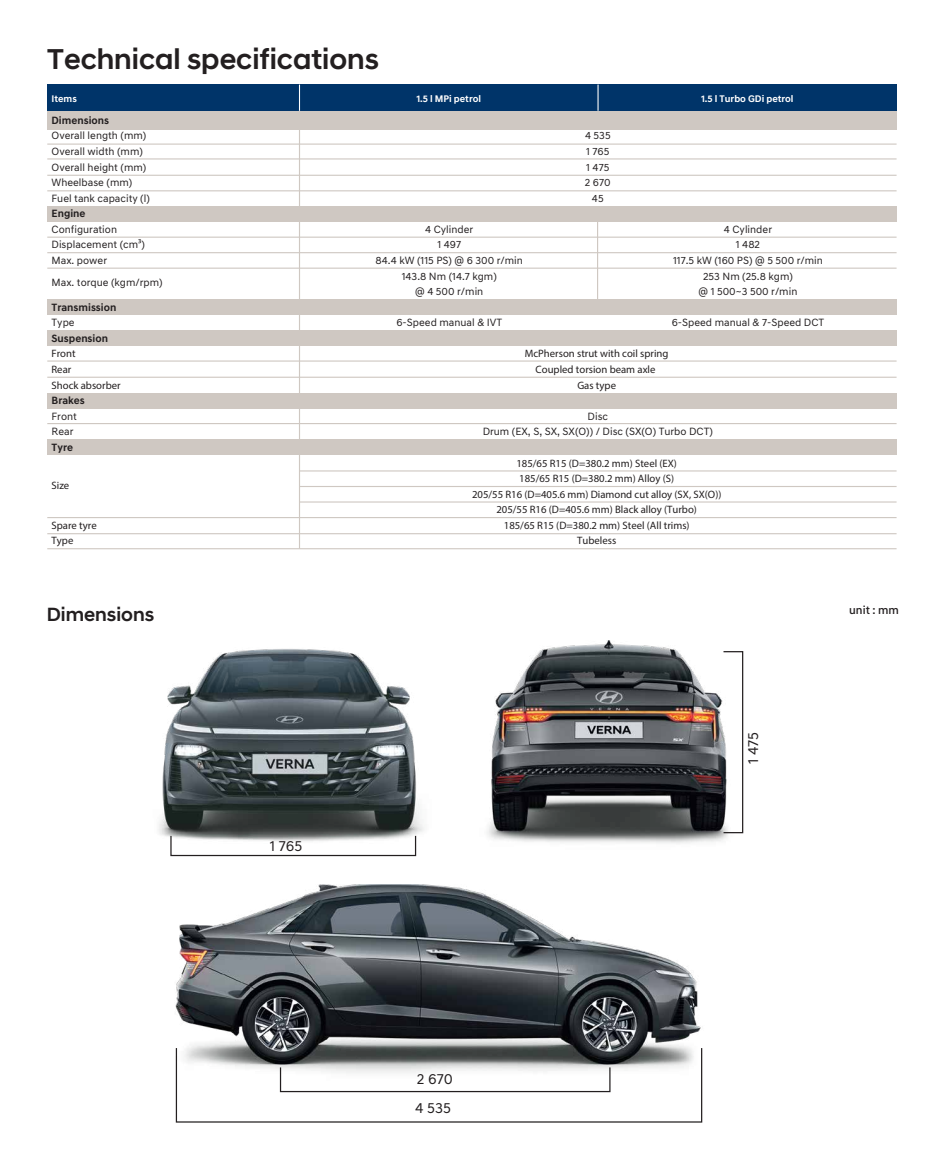
<style>
.page{position:relative;width:945px;height:1166px;background:#fff}
.page>*{position:absolute;margin:0;border:0;box-sizing:border-box;transform-origin:0 0}
.t1{font:500 29.22px "Hyundai Sans Head";color:#231f20}
.t2{font:500 19.51px "Hyundai Sans Head";color:#231f20}
.t3{font:14.96px "Hyundai Sans Text";color:#231f20}
.t4{font:500 11.72px "Hyundai Sans Text";color:#231f20}
.t5{font:10.67px "Hyundai Sans Text";color:#231f20}
.t6{font:10.67px/15.6px "Myriad Pro";color:#231f20;text-align:center}
.t7{font:700 10.67px "Hyundai Sans Text";color:#231f20}
.t8{font:700 9.71px "Hyundai Sans Text";color:#fff}
.s1{font-family:"Myriad Pro"}
</style>
<div class="page">
<div style="left:280px;top:1066px;width:331px;height:26px;border:1px solid #231f20"></div>
<img style="left:175px;top:884px;width:528px;height:196px">
<div style="left:170px;top:835px;width:246px;height:21px;border:1px solid #231f20"></div>
<img style="left:158px;top:649px;width:266px;height:194px">
<div style="left:723px;top:651px;width:20px;height:182px;border:1px solid #231f20"></div>
<img style="left:487px;top:640px;width:253px;height:204px">
<hr style="left:299px;top:130px;width:1px;height:419px;background:#cfc8c2">
<div style="left:47px;top:111px;width:850px;height:19px;background:#cfc8c2"></div>
<div style="left:47px;top:206px;width:850px;height:16px;background:#cfc8c2"></div>
<div style="left:47px;top:299px;width:850px;height:16px;background:#cfc8c2"></div>
<div style="left:47px;top:330px;width:850px;height:16px;background:#cfc8c2"></div>
<div style="left:47px;top:392px;width:850px;height:16px;background:#cfc8c2"></div>
<div style="left:47px;top:439px;width:850px;height:16px;background:#cfc8c2"></div>
<div style="left:47px;top:85px;width:850px;height:26px;background:#003469"></div>
<hr style="left:47px;top:143px;width:850px;height:2px;background:#cfc8c2">
<hr style="left:47px;top:158px;width:850px;height:1px;background:#cfc8c2">
<hr style="left:47px;top:175px;width:850px;height:1px;background:#cfc8c2">
<hr style="left:47px;top:190px;width:850px;height:1px;background:#cfc8c2">
<hr style="left:47px;top:237px;width:850px;height:1px;background:#cfc8c2">
<hr style="left:47px;top:252px;width:850px;height:1px;background:#cfc8c2">
<hr style="left:47px;top:267px;width:850px;height:2px;background:#cfc8c2">
<hr style="left:47px;top:377px;width:850px;height:1px;background:#cfc8c2">
<hr style="left:47px;top:423px;width:850px;height:1px;background:#cfc8c2">
<hr style="left:47px;top:360px;width:850px;height:1px;background:#cfc8c2">
<hr style="left:47px;top:548px;width:850px;height:1px;background:#cfc8c2">
<hr style="left:47px;top:533px;width:850px;height:1px;background:#cfc8c2">
<hr style="left:47px;top:517px;width:850px;height:1px;background:#cfc8c2">
<hr style="left:300px;top:501px;width:597px;height:1px;background:#cfc8c2">
<hr style="left:300px;top:486px;width:597px;height:1px;background:#cfc8c2">
<hr style="left:300px;top:470px;width:597px;height:1px;background:#cfc8c2">
<svg style="left:299px;top:85px;width:1px;height:26px"></svg>
<svg style="left:598px;top:85px;width:1px;height:26px"></svg>
<hr style="left:597px;top:222px;width:1px;height:77px;background:#cfc8c2">
<h1 class="t1" style="left:47px;top:42px;width:333px">Technical specifications</h1>
<p class="t8" style="left:52px;top:93px;width:27px">Items</p>
<p class="t8" style="left:416px;top:93px;width:66px">1.5 l MPi petrol</p>
<p class="t8" style="left:701px;top:93px;width:94px">1.5 l Turbo GDi petrol</p>
<p class="t7" style="left:52px;top:114px;width:59px">Dimensions</p>
<p class="t5" style="left:52px;top:129px;width:96px">Overall length (mm)</p>
<p class="t5" style="left:585px;top:129px;width:27px">4 535</p>
<p class="t5" style="left:52px;top:145px;width:93px">Overall width (mm)</p>
<p class="t5" style="left:586px;top:145px;width:25px">1 765</p>
<p class="t5" style="left:52px;top:160px;width:96px">Overall height (mm)</p>
<p class="t5" style="left:586px;top:160px;width:25px">1 475</p>
<p class="t5" style="left:52px;top:176px;width:82px">Wheelbase (mm)</p>
<p class="t5" style="left:585px;top:176px;width:27px">2 670</p>
<p class="t5" style="left:52px;top:192px;width:100px">Fuel tank capacity (l)</p>
<p class="t5" style="left:592px;top:192px;width:13px">45</p>
<p class="t7" style="left:52px;top:207px;width:35px">Engine</p>
<p class="t5" style="left:52px;top:223px;width:67px">Configuration</p>
<p class="t5" style="left:425px;top:223px;width:50px">4 Cylinder</p>
<p class="t5" style="left:724px;top:223px;width:50px">4 Cylinder</p>
<p class="t5" style="left:52px;top:238px;width:95px">Displacement (cm<span class="s1">³</span>)</p>
<p class="t5" style="left:437px;top:238px;width:25px">1 497</p>
<p class="t5" style="left:736px;top:238px;width:26px">1 482</p>
<p class="t5" style="left:52px;top:254px;width:57px">Max. power</p>
<p class="t5" style="left:376px;top:254px;width:149px">84.4 kW (115 PS) @ 6 300 r/min</p>
<p class="t5" style="left:673px;top:254px;width:151px">117.5 kW (160 PS) @ 5 500 r/min</p>
<p class="t5" style="left:52px;top:276px;width:113px">Max. torque (kgm/rpm)</p>
<p class="t5" style="left:402px;top:269px;width:97px">143.8 Nm (14.7 kgm)</p>
<p class="t5" style="left:703px;top:269px;width:91px">253 Nm (25.8 kgm)</p>
<p class="t5" style="left:415px;top:285px;width:70px">@ 4 500 r/min</p>
<p class="t5" style="left:699px;top:285px;width:100px">@ 1 500~3 500 r/min</p>
<p class="t7" style="left:52px;top:300px;width:66px">Transmission</p>
<p class="t5" style="left:52px;top:316px;width:25px">Type</p>
<p class="t5" style="left:396px;top:316px;width:107px">6-Speed manual &amp; IVT</p>
<p class="t5" style="left:672px;top:316px;width:154px">6-Speed manual &amp; 7-Speed DCT</p>
<p class="t7" style="left:52px;top:332px;width:58px">Suspension</p>
<p class="t6" style="left:52px;top:346px;width:26px">Front</p>
<p class="t6" style="left:525px;top:346px;width:145px">McPherson strut with coil spring</p>
<p class="t6" style="left:52px;top:361px;width:21px">Rear</p>
<p class="t6" style="left:536px;top:361px;width:121px">Coupled torsion beam axle</p>
<p class="t6" style="left:52px;top:377px;width:71px">Shock absorber</p>
<p class="t6" style="left:577px;top:377px;width:40px">Gas type</p>
<p class="t7" style="left:52px;top:394px;width:35px">Brakes</p>
<p class="t5" style="left:52px;top:410px;width:27px">Front</p>
<p class="t5" style="left:588px;top:410px;width:22px">Disc</p>
<p class="t5" style="left:52px;top:425px;width:23px">Rear</p>
<p class="t5" style="left:483px;top:425px;width:232px">Drum (EX, S, SX, SX(O)) / Disc (SX(O) Turbo DCT)</p>
<p class="t7" style="left:52px;top:441px;width:23px">Tyre</p>
<p class="t6" style="left:52px;top:478px;width:19px">Size</p>
<p class="t6" style="left:472px;top:455px;width:251px">185/65 R15 (D=380.2 mm) Steel (EX)<br>185/65 R15 (D=380.2 mm) Alloy (S)<br>205/55 R16 (D=405.6 mm) Diamond cut alloy (SX, SX(O))<br>205/55 R16 (D=405.6 mm) Black alloy (Turbo)</p>
<p class="t6" style="left:52px;top:517px;width:47px">Spare tyre</p>
<p class="t6" style="left:504px;top:517px;width:187px">185/65 R15 (D=380.2 mm) Steel (All trims)</p>
<p class="t6" style="left:52px;top:533px;width:23px">Type</p>
<p class="t6" style="left:577px;top:533px;width:41px">Tubeless</p>
<h2 class="t2" style="left:47px;top:602px;width:109px">Dimensions</h2>
<p class="t4" style="left:849px;top:603px;width:51px">unit : mm</p>
<h3 class="t3" style="left:270px;top:837px;width:34px">1 765</h3>
<h3 class="t3" style="left:417px;top:1069px;width:37px">2 670</h3>
<h3 class="t3" style="left:415px;top:1099px;width:37px">4 535</h3>
<h3 class="t3" style="left:744px;top:764px;width:34px;rotate:-90deg">1 475</h3>
</div>
